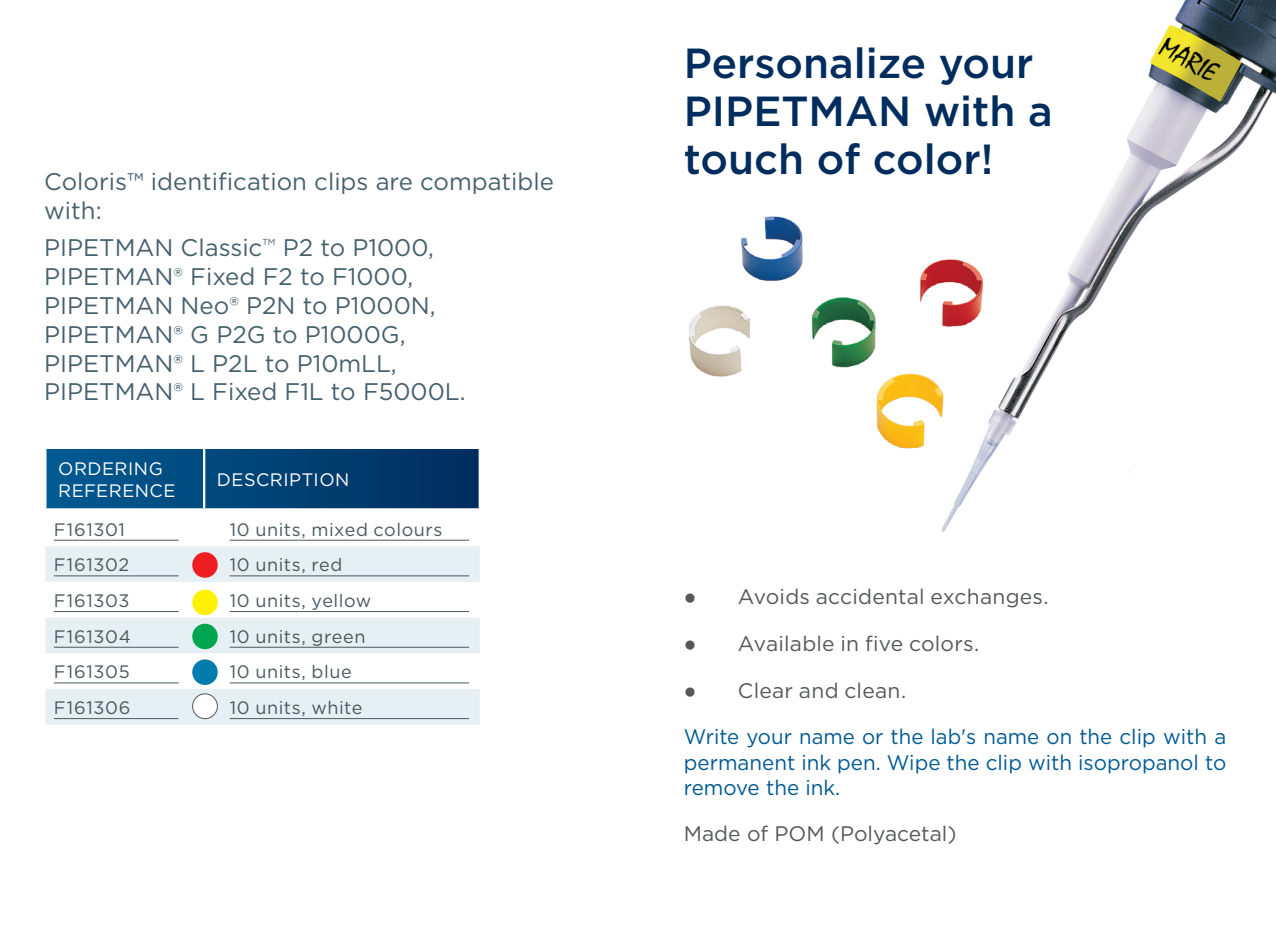
<style>
.page{position:relative;width:1276px;height:936px;background:#fff}
.page>*{position:absolute;margin:0;border:0;box-sizing:border-box;transform-origin:0 0}
.t1{font:500 42px/48px "Gotham";color:#002c5e}
.t2{font:24px/28.8px "Gotham";color:#46616e}
.t3{font:21px/25.2px "Gotham";color:#005a93;text-align:justify}
.t4{font:21px "Gotham";letter-spacing:.01em;color:#555759}
.Table_Body_Text_App{font:18px "Gotham";letter-spacing:.035em;color:#4a5960}
.Sub-Header_Center{font:18px/21.6px "Gotham";letter-spacing:.03em;color:#fff}
.t5{font:8.7px "Gotham";color:#46616e}
.s1{font-family:"Times New Roman"}
</style>
<div class="page">
<svg style="left:46px;top:449px;width:432px;height:59px;background:#047"></svg>
<svg style="left:45px;top:546px;width:435px;height:178px;fill:#e6eff4"></svg>
<svg style="left:45px;top:582px;width:435px;height:35px"></svg>
<hr style="left:203px;top:449px;width:2px;height:59px;background:#fff">
<hr style="left:54px;top:539px;width:125px;height:1px;background:#4a5960">
<hr style="left:230px;top:539px;width:239px;height:1px;background:#4a5960">
<hr style="left:54px;top:575px;width:125px;height:1px;background:#4a5960">
<hr style="left:230px;top:575px;width:239px;height:1px;background:#4a5960">
<hr style="left:54px;top:611px;width:125px;height:1px;background:#4a5960">
<hr style="left:230px;top:611px;width:239px;height:1px;background:#4a5960">
<hr style="left:54px;top:646px;width:125px;height:1px;background:#4a5960">
<hr style="left:230px;top:646px;width:239px;height:1px;background:#4a5960">
<hr style="left:54px;top:682px;width:125px;height:1px;background:#4a5960">
<hr style="left:230px;top:682px;width:239px;height:1px;background:#4a5960">
<hr style="left:54px;top:718px;width:125px;height:1px;background:#4a5960">
<hr style="left:230px;top:718px;width:239px;height:1px;background:#4a5960">
<div style="left:193px;top:553px;width:24px;height:24px;background:#ee1d23;border-radius:50%"></div>
<div style="left:192px;top:552px;width:26px;height:25px;border:2px solid #ee1d23;border-radius:50%"></div>
<div style="left:193px;top:590px;width:24px;height:24px;background:#fff101;border-radius:50%"></div>
<div style="left:192px;top:589px;width:26px;height:26px;border:2px solid #fff101;border-radius:50%"></div>
<div style="left:193px;top:624px;width:24px;height:24px;background:#00a54f;border-radius:50%"></div>
<div style="left:192px;top:623px;width:26px;height:26px;border:2px solid #00a54f;border-radius:50%"></div>
<div style="left:193px;top:660px;width:24px;height:24px;background:#007dad;border-radius:50%"></div>
<div style="left:192px;top:659px;width:26px;height:26px;border:2px solid #007dad;border-radius:50%"></div>
<div style="left:193px;top:693px;width:24px;height:25px;background:#fff;border-radius:50%"></div>
<div style="left:192px;top:693px;width:26px;height:26px;border:1px solid #555759;border-radius:50%"></div>
<img style="left:689px;top:216px;width:243px;height:233px">
<img style="left:932px;top:0;width:344px;height:533px">
<p class="t2" style="left:44px;top:167px;width:511px">Coloris™ identification clips are compatible with:</p>
<p class="t2" style="left:44px;top:233px;width:220px">PIPETMAN Classic</p>
<p class="t5" style="left:262px;top:237px;width:15px">TM</p>
<p class="t2" style="left:283px;top:233px;width:153px">P2 to P1000,</p>
<p class="t2" style="left:44px;top:262px;width:370px">PIPETMAN® Fixed F2 to F1000,</p>
<p class="t2" style="left:44px;top:290px;width:393px">PIPETMAN Neo® P2N to P1000N,</p>
<p class="t2" style="left:44px;top:319px;width:363px">PIPETMAN® G P2G to P1000G,</p>
<p class="t2" style="left:44px;top:348px;width:354px">PIPETMAN® L P2L to P10mLL,</p>
<p class="t2" style="left:44px;top:377px;width:423px">PIPETMAN® L Fixed F1L to F5000L.</p>
<p class="Sub-Header_Center" style="left:58px;top:457px;width:119px">ORDERING<br>REFERENCE</p>
<p class="Sub-Header_Center" style="left:217px;top:468px;width:134px">DESCRIPTION</p>
<p class="Table_Body_Text_App" style="left:54px;top:517px;width:73px">F161301</p>
<p class="Table_Body_Text_App" style="left:230px;top:517px;width:214px">10 units, mixed colours</p>
<p class="Table_Body_Text_App" style="left:54px;top:553px;width:77px">F161302</p>
<p class="Table_Body_Text_App" style="left:230px;top:553px;width:114px">10 units, red</p>
<p class="Table_Body_Text_App" style="left:54px;top:589px;width:77px">F161303</p>
<p class="Table_Body_Text_App" style="left:230px;top:589px;width:143px">10 units, yellow</p>
<p class="Table_Body_Text_App" style="left:54px;top:624px;width:79px">F161304</p>
<p class="Table_Body_Text_App" style="left:230px;top:624px;width:137px">10 units, green</p>
<p class="Table_Body_Text_App" style="left:54px;top:660px;width:77px">F161305</p>
<p class="Table_Body_Text_App" style="left:230px;top:660px;width:123px">10 units, blue</p>
<p class="Table_Body_Text_App" style="left:54px;top:696px;width:78px">F161306</p>
<p class="Table_Body_Text_App" style="left:230px;top:696px;width:134px">10 units, white</p>
<p class="t1" style="left:684px;top:39px;width:370px">Personalize your<br>PIPETMAN with a touch of color!</p>
<p class="t4" style="left:684px;top:583px;width:366px"><span class="s1">●</span> Avoids accidental exchanges.</p>
<p class="t4" style="left:684px;top:630px;width:297px"><span class="s1">●</span> Available in five colors.</p>
<p class="t4" style="left:684px;top:676px;width:224px"><span class="s1">●</span> Clear and clean.</p>
<p class="t3" style="left:684px;top:723px;width:544px">Write your name or the lab's name on the clip with a permanent ink pen. Wipe the clip with isopropanol to remove the ink.</p>
<p class="t4" style="left:684px;top:820px;width:274px">Made of POM (Polyacetal)</p>
</div>
